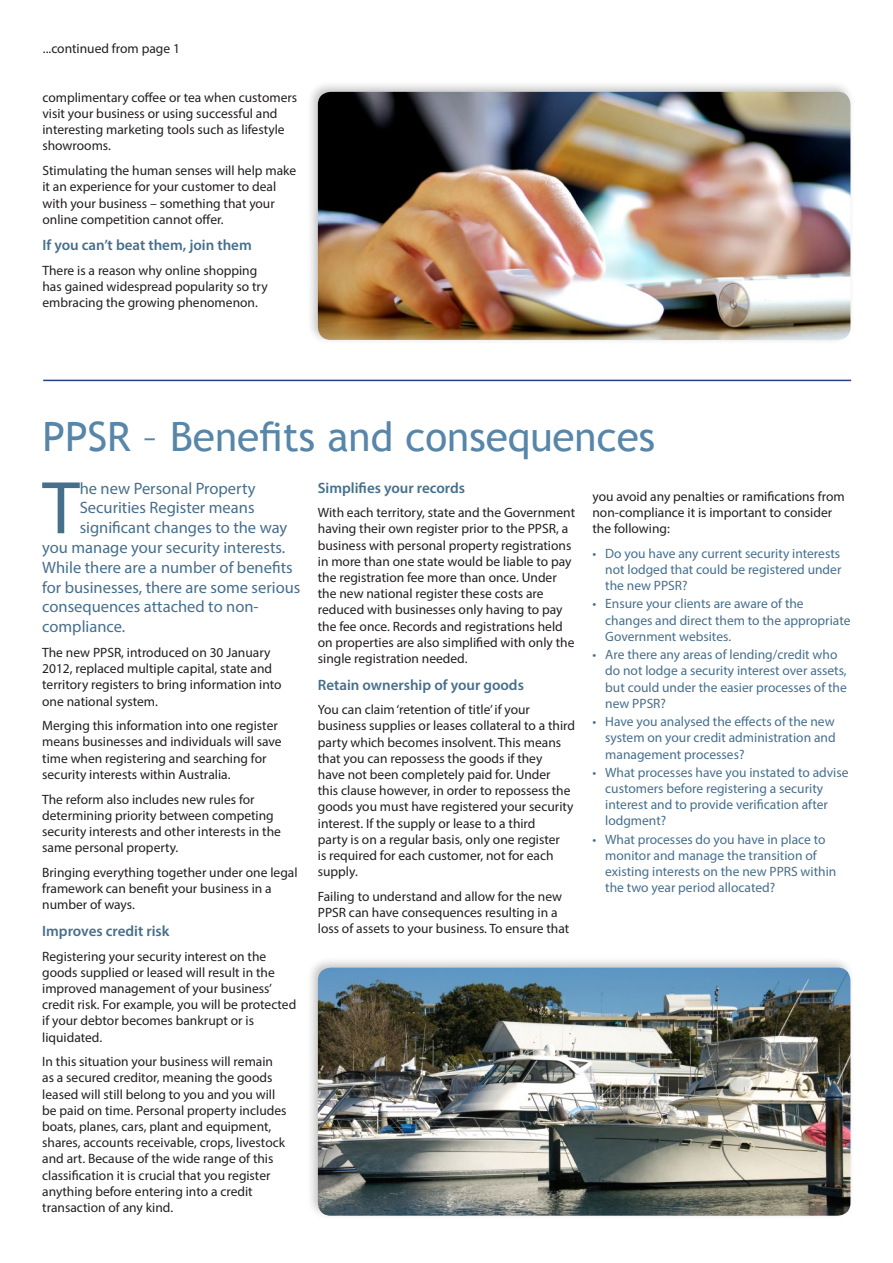
<style>
.page{position:relative;width:893px;height:1263px;background:#fff}
.page>*{position:absolute;margin:0;border:0;box-sizing:border-box;transform-origin:0 0}
.Body_Text_-_1st_Para{font:75.3px "Myriad Pro";color:#466f8c}
.Title_-_Article{font:40.5px "Trebuchet MS";color:#5786a9}
.Body_Text_-_1st_Para-2{font:16.5px "Myriad Pro";color:#466f8c}
.Body_Text_-_Sub_Head{font:600 15px "Myriad Pro";color:#466f8c}
.Body_Text{font:13.5px/16.2px "Myriad Pro";color:#231f20}
.t1{font:13.5px/16.2px "Myriad Pro";color:#466f8c}
</style>
<div class="page">
<hr style="left:43px;top:380px;width:808px;height:1px;background:#253f8e">
<div style="left:306px;top:956px;width:549px;height:264px;background:#231f20;opacity:.25"></div>
<img style="left:318px;top:968px;width:532px;height:248px">
<div style="left:306px;top:80px;width:549px;height:265px;background:#231f20;opacity:.25"></div>
<img style="left:318px;top:92px;width:532px;height:248px">
<p class="Body_Text" style="left:43px;top:40px;width:139px">...continued from page 1</p>
<p class="Body_Text" style="left:42px;top:89px;width:256px">complimentary coffee or tea when customers visit your business or using successful and interesting marketing tools such as lifestyle showrooms.</p>
<p class="Body_Text" style="left:42px;top:162px;width:255px">Stimulating the human senses will help make it an experience for your customer to deal with your business – something that your online competition cannot offer.</p>
<p class="Body_Text_-_Sub_Head" style="left:42px;top:236px;width:211px">If you can’t beat them, join them</p>
<p class="Body_Text" style="left:42px;top:262px;width:227px">There is a reason why online shopping has gained widespread popularity so try embracing the growing phenomenon.</p>
<p class="Title_-_Article" style="left:43px;top:413px;width:614px">PPSR – Benefits and consequences</p>
<p class="Body_Text_-_1st_Para" style="left:42px;top:461px;width:39px">T</p>
<p class="Body_Text_-_1st_Para-2" style="left:80px;top:478px;width:177px">he new Personal Property</p>
<p class="Body_Text_-_Sub_Head" style="left:318px;top:478px;width:149px">Simplifies your records</p>
<p class="Body_Text" style="left:318px;top:504px;width:259px">With each territory, state and the Government having their own register prior to the PPSR, a business with personal property registrations in more than one state would be liable to pay the registration fee more than once. Under the new national register these costs are reduced with businesses only having to pay the fee once. Records and registrations held on properties are also simplified with only the single registration needed.</p>
<p class="Body_Text_-_Sub_Head" style="left:318px;top:675px;width:208px">Retain ownership of your goods</p>
<p class="Body_Text" style="left:318px;top:701px;width:259px">You can claim ‘retention of title’ if your business supplies or leases collateral to a third party which becomes insolvent. This means that you can repossess the goods if they<br>have not been completely paid for. Under<br>this clause however, in order to repossess the goods you must have registered your security interest. If the supply or lease to a third<br>party is on a regular basis, only one register<br>is required for each customer, not for each supply.</p>
<p class="Body_Text" style="left:318px;top:888px;width:253px">Failing to understand and allow for the new<br>PPSR can have consequences resulting in a loss of assets to your business. To ensure that</p>
<p class="Body_Text" style="left:592px;top:488px;width:254px">you avoid any penalties or ramifications from non-compliance it is important to consider the following:</p>
<p class="t1" style="left:605px;top:545px;width:238px;text-align:justify;text-indent:-13px">• Do you have any current security interests not lodged that could be registered under the new PPSR?</p>
<p class="t1" style="left:605px;top:596px;width:247px;text-indent:-13px">• Ensure your clients are aware of the changes and direct them to the appropriate<br>Government websites.</p>
<p class="t1" style="left:605px;top:646px;width:243px;text-indent:-13px">• Are there any areas of lending/credit who do not lodge a security interest over assets, but could under the easier processes of the new PPSR?</p>
<p class="t1" style="left:605px;top:713px;width:232px;text-align:justify;text-indent:-13px">• Have you analysed the effects of the new system on your credit administration and management processes?</p>
<p class="t1" style="left:605px;top:764px;width:245px;text-indent:-13px">• What processes have you instated to advise customers before registering a security interest and to provide verification after lodgment?</p>
<p class="t1" style="left:605px;top:831px;width:233px;text-indent:-13px">• What processes do you have in place to monitor and manage the transition of existing interests on the new PPRS within the two year period allocated?</p>
<p class="Body_Text_-_1st_Para-2" style="left:80px;top:498px;width:176px">Securities Register means</p>
<p class="Body_Text_-_1st_Para-2" style="left:80px;top:517px;width:209px">significant changes to the way</p>
<p class="Body_Text_-_1st_Para-2" style="left:42px;top:537px;width:245px">you manage your security interests.</p>
<p class="Body_Text_-_1st_Para-2" style="left:42px;top:557px;width:252px">While there are a number of benefits</p>
<p class="Body_Text_-_1st_Para-2" style="left:42px;top:577px;width:260px">for businesses, there are some serious</p>
<p class="Body_Text_-_1st_Para-2" style="left:42px;top:597px;width:218px">consequences attached to non-</p>
<p class="Body_Text_-_1st_Para-2" style="left:42px;top:616px;width:85px">compliance.</p>
<p class="Body_Text" style="left:42px;top:644px;width:241px">The new PPSR, introduced on 30 January 2012, replaced multiple capital, state and territory registers to bring information into one national system.</p>
<p class="Body_Text" style="left:42px;top:717px;width:241px">Merging this information into one register means businesses and individuals will save time when registering and searching for security interests within Australia.</p>
<p class="Body_Text" style="left:42px;top:791px;width:240px">The reform also includes new rules for determining priority between competing security interests and other interests in the same personal property.</p>
<p class="Body_Text" style="left:42px;top:864px;width:257px">Bringing everything together under one legal framework can benefit your business in a number of ways.</p>
<p class="Body_Text_-_Sub_Head" style="left:42px;top:921px;width:129px">Improves credit risk</p>
<p class="Body_Text" style="left:42px;top:948px;width:256px">Registering your security interest on the goods supplied or leased will result in the improved management of your business’ credit risk. For example, you will be protected if your debtor becomes bankrupt or is liquidated.</p>
<p class="Body_Text" style="left:42px;top:1053px;width:246px">In this situation your business will remain as a secured creditor, meaning the goods leased will still belong to you and you will be paid on time. Personal property includes boats, planes, cars, plant and equipment, shares, accounts receivable, crops, livestock and art. Because of the wide range of this classification it is crucial that you register anything before entering into a credit transaction of any kind.</p>
</div>
